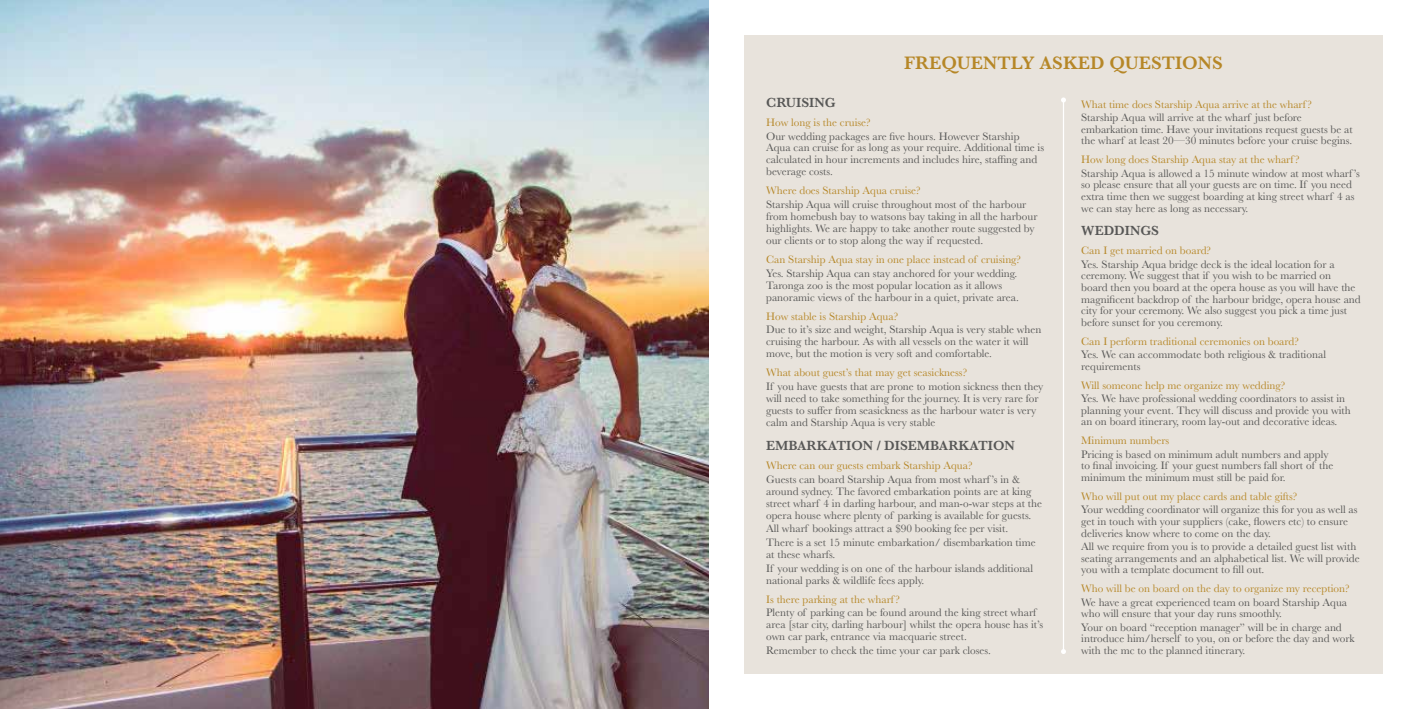
<style>
.page{position:relative;width:1418px;height:709px;background:#fff}
.page>*{position:absolute;margin:0;border:0;box-sizing:border-box;transform-origin:0 0}
.t1{font:600 18.75px "Baskerville";color:#b68727}
.t2{font:600 13.75px "Baskerville";color:#575756}
.t3{font:11.25px/11.6px "Baskerville";color:#575756}
.t4{font:11.25px "Baskerville";color:#b68727}
</style>
<div class="page">
<div style="left:744px;top:35px;width:638px;height:638px;background:#e8e3dc"></div>
<hr style="left:1062px;top:100px;width:2px;height:551px;background:#fff">
<svg style="left:1061px;top:97px;width:4px;height:5px"></svg>
<svg style="left:1061px;top:649px;width:4px;height:5px"></svg>
<img style="left:0;top:0;width:709px;height:709px">
<h1 class="t1" style="left:904px;top:50px;width:320px">FREQUENTLY ASKED QUESTIONS</h1>
<p class="t2" style="left:766px;top:93px;width:71px">CRUISING</p>
<p class="t4" style="left:766px;top:115px;width:106px">How long is the cruise?</p>
<p class="t3" style="left:766px;top:130px;width:279px;line-height:12px">Our wedding packages are five hours. However Starship Aqua can cruise for as long as your require. Additional time is calculated in hour increments and includes hire, staffing and beverage costs.</p>
<p class="t4" style="left:766px;top:184px;width:156px">Where does Starship Aqua cruise?</p>
<p class="t3" style="left:766px;top:199px;width:273px;line-height:12px">Starship Aqua will cruise throughout most of the harbour from homebush bay to watsons bay taking in all the harbour highlights. We are happy to take another route suggested by our clients or to stop along the way if requested.</p>
<p class="t4" style="left:766px;top:252px;width:256px">Can Starship Aqua stay in one place instead of cruising?</p>
<p class="t3" style="left:766px;top:267px;width:254px;line-height:12px">Yes. Starship Aqua can stay anchored for your wedding.<br>Taronga zoo is the most popular location as it allows panoramic views of the harbour in a quiet, private area.</p>
<p class="t4" style="left:766px;top:309px;width:133px">How stable is Starship Aqua?</p>
<p class="t3" style="left:766px;top:324px;width:277px;line-height:12px">Due to it’s size and weight, Starship Aqua is very stable when cruising the harbour. As with all vessels on the water it will move, but the motion is very soft and comfortable.</p>
<p class="t4" style="left:766px;top:365px;width:202px">What about guest’s that may get seasickness?</p>
<p class="t3" style="left:766px;top:380px;width:279px;line-height:12px">If you have guests that are prone to motion sickness then they will need to take something for the journey. It is very rare for guests to suffer from seasickness as the harbour water is very calm and Starship Aqua is very stable</p>
<p class="t2" style="left:766px;top:436px;width:250px">EMBARKATION / DISEMBARKATION</p>
<p class="t4" style="left:766px;top:458px;width:208px">Where can our guests embark Starship Aqua?</p>
<p class="t3" style="left:766px;top:473px;width:277px;line-height:12px">Guests can board Starship Aqua from most wharf ’s in &amp; around sydney. The favored embarkation points are at king street wharf 4 in darling harbour, and man-o-war steps at the opera house where plenty of parking is available for guests.</p>
<p class="t3" style="left:766px;top:522px;width:271px;line-height:13.8px">All wharf bookings attract a $90 booking fee per visit.<br>There is a set 15 minute embarkation/ disembarkation time</p>
<p class="t3" style="left:766px;top:547px;width:269px;line-height:13.8px">at these wharfs.<br>If your wedding is on one of the harbour islands additional</p>
<p class="t3" style="left:766px;top:574px;width:159px">national parks &amp; wildlife fees apply.</p>
<p class="t4" style="left:766px;top:592px;width:135px">Is there parking at the wharf ?</p>
<p class="t3" style="left:766px;top:607px;width:279px;line-height:12px">Plenty of parking can be found around the king street wharf area [star city, darling harbour] whilst the opera house has it’s own car park, entrance via macquarie street.</p>
<p class="t3" style="left:766px;top:644px;width:226px">Remember to check the time your car park closes.</p>
<p class="t4" style="left:1081px;top:97px;width:232px">What time does Starship Aqua arrive at the wharf ?</p>
<p class="t3" style="left:1081px;top:112px;width:273px">Starship Aqua will arrive at the wharf just before embarkation time. Have your invitations request guests be at the wharf at least 20—30 minutes before your cruise begins.</p>
<p class="t4" style="left:1081px;top:152px;width:220px">How long does Starship Aqua stay at the wharf ?</p>
<p class="t3" style="left:1081px;top:167px;width:280px">Starship Aqua is allowed a 15 minute window at most wharf ’s so please ensure that all your guests are on time. If you need extra time then we suggest boarding at king street wharf 4 as we can stay here as long as necessary.</p>
<p class="t2" style="left:1081px;top:221px;width:79px">WEDDINGS</p>
<p class="t4" style="left:1081px;top:243px;width:131px">Can I get married on board?</p>
<p class="t3" style="left:1081px;top:258px;width:281px">Yes. Starship Aqua bridge deck is the ideal location for a ceremony. We suggest that if you wish to be married on<br>board then you board at the opera house as you will have the magnificent backdrop of the harbour bridge, opera house and city for your ceremony. We also suggest you pick a time just before sunset for you ceremony.</p>
<p class="t4" style="left:1081px;top:334px;width:219px">Can I perform traditional ceremonies on board?</p>
<p class="t3" style="left:1081px;top:349px;width:246px">Yes. We can accommodate both religious &amp; traditional requirements</p>
<p class="t4" style="left:1081px;top:378px;width:205px">Will someone help me organize my wedding?</p>
<p class="t3" style="left:1081px;top:393px;width:271px">Yes. We have professional wedding coordinators to assist in planning your event. They will discuss and provide you with an on board itinerary, room lay-out and decorative ideas.</p>
<p class="t4" style="left:1081px;top:433px;width:90px">Minimum numbers</p>
<p class="t3" style="left:1081px;top:448px;width:254px">Pricing is based on minimum adult numbers and apply to final invoicing. If your guest numbers fall short of the minimum the minimum must still be paid for.</p>
<p class="t4" style="left:1081px;top:489px;width:218px">Who will put out my place cards and table gifts?</p>
<p class="t3" style="left:1081px;top:504px;width:278px">Your wedding coordinator will organize this for you as well as get in touch with your suppliers (cake, flowers etc) to ensure deliveries know where to come on the day.</p>
<p class="t3" style="left:1081px;top:540px;width:280px">All we require from you is to provide a detailed guest list with seating arrangements and an alphabetical list. We will provide you with a template document to fill out.</p>
<p class="t4" style="left:1081px;top:581px;width:270px">Who will be on board on the day to organize my reception?</p>
<p class="t3" style="left:1081px;top:596px;width:267px">We have a great experienced team on board Starship Aqua who will ensure that your day runs smoothly.</p>
<p class="t3" style="left:1081px;top:621px;width:275px">Your on board “reception manager” will be in charge and introduce him/herself to you, on or before the day and work with the mc to the planned itinerary.</p>
</div>
